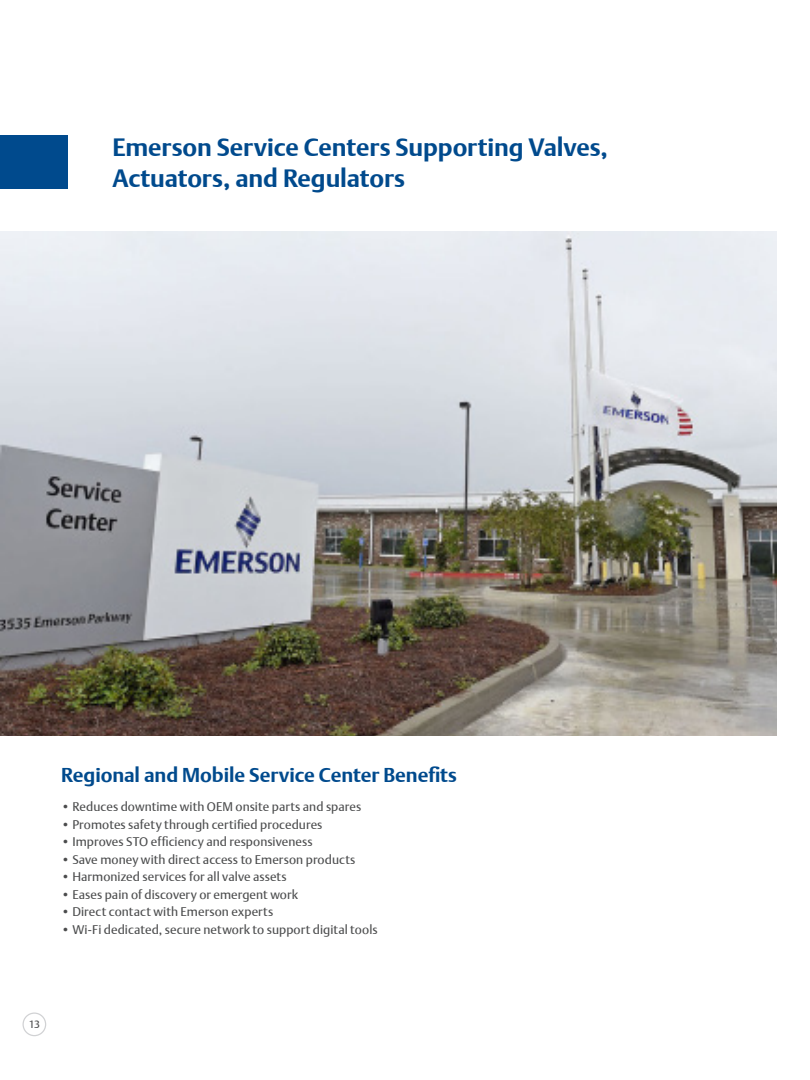
<style>
.page{position:relative;width:810px;height:1080px;background:#fff}
.page>*{position:absolute;margin:0;border:0;box-sizing:border-box;transform-origin:0 0}
.t1{font:700 25px/31.2px "DTL Argo T";letter-spacing:-.005em;color:#004a8d}
.t2{font:700 20px "DTL Argo T";letter-spacing:-.005em;color:#004a8d}
.t3{font:12.5px "DTL Argo T";letter-spacing:.005em;color:#4b4c4d}
.t4{font:10.62px "DTL Argo T";color:#4b4c4d}
</style>
<div class="page">
<div style="left:22px;top:1012px;width:24px;height:24px;border:1px solid #d1d2d4;border-radius:50%"></div>
<div style="left:0;top:135px;width:68px;height:53px;background:#004a8d"></div>
<img style="left:0;top:232px;width:776px;height:504px">
<p class="t1" style="left:112px;top:131px;width:497px">Emerson Service Centers Supporting Valves,<br>Actuators, and Regulators</p>
<p class="t2" style="left:61px;top:763px;width:397px">Regional and Mobile Service Center Benefits</p>
<p class="t3" style="left:61px;top:799px;width:302px">• Reduces downtime with OEM onsite parts and spares</p>
<p class="t3" style="left:61px;top:817px;width:263px">• Promotes safety through certified procedures</p>
<p class="t3" style="left:61px;top:834px;width:253px">• Improves STO efficiency and responsiveness</p>
<p class="t3" style="left:61px;top:852px;width:296px">• Save money with direct access to Emerson products</p>
<p class="t3" style="left:61px;top:869px;width:227px">• Harmonized services for all valve assets</p>
<p class="t3" style="left:61px;top:887px;width:239px">• Eases pain of discovery or emergent work</p>
<p class="t3" style="left:61px;top:904px;width:214px">• Direct contact with Emerson experts</p>
<p class="t3" style="left:61px;top:922px;width:318px">• Wi-Fi dedicated, secure network to support digital tools</p>
<p class="t4" style="left:29px;top:1018px;width:13px">13</p>
</div>
